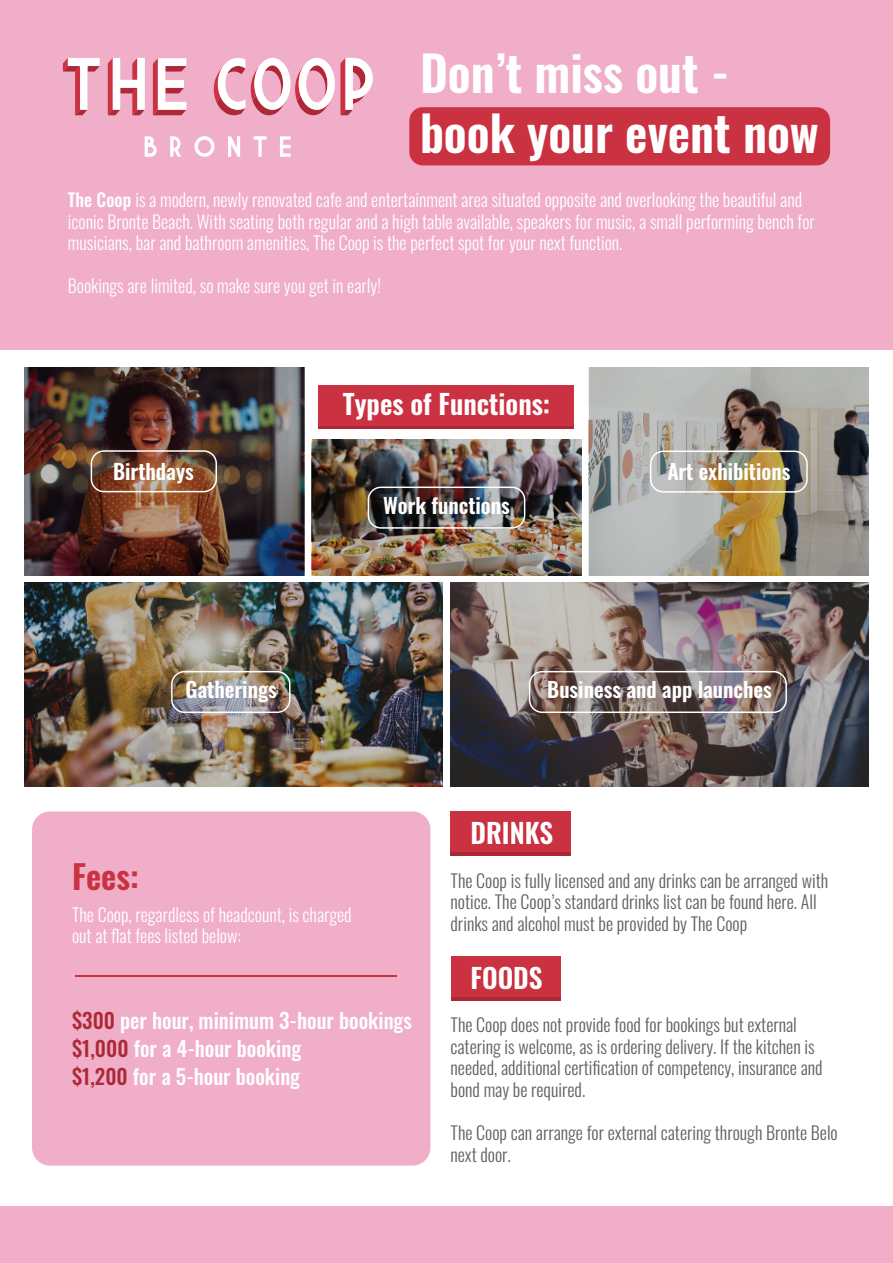
<style>
.page{position:relative;width:893px;height:1263px;background:#fff}
.page>*{position:absolute;margin:0;border:0;box-sizing:border-box;transform-origin:0 0}
.t1{font:600 48.6px/60px "Oswald";color:#fff}
.t2{font:600 33px "Oswald";color:#ca3141}
.t3{font:600 27.15px "Oswald";color:#fff}
.t4{font:500 21px/28px "Oswald";color:#fff}
.t5{font:600 21px "Oswald";color:#fff}
.t6{font:300 18px/21.6px "Oswald";color:#fff}
.t7{font:300 18px/21.6px "Oswald";color:#606160}
.s1{font-weight:500}
.s2{color:#ad2836}
</style>
<div class="page">
<div style="left:0;top:0;width:893px;height:349px;background:#f0aec8"></div>
<div style="left:409px;top:107px;width:421px;height:58px;background:#ca3141;border-radius:13px"></div>
<div style="left:0;top:1206px;width:893px;height:57px;background:#f0aec8"></div>
<div style="left:319px;top:388px;width:255px;height:41px;background:linear-gradient(to right,#ad2836,#ad2836)"></div>
<div style="left:319px;top:385px;width:255px;height:40px;background:#ca3141"></div>
<img style="left:25px;top:367px;width:279px;height:209px">
<img style="left:312px;top:439px;width:269px;height:137px">
<img style="left:589px;top:367px;width:280px;height:209px">
<img style="left:25px;top:582px;width:418px;height:204px">
<img style="left:450px;top:582px;width:419px;height:204px">
<div style="left:32px;top:811px;width:398px;height:354px;background:#f0aec8;border-radius:18px"></div>
<div style="left:451px;top:815px;width:120px;height:41px;background:#ad2836"></div>
<div style="left:451px;top:811px;width:120px;height:41px;background:#ca3141"></div>
<div style="left:451px;top:960px;width:109px;height:41px;background:#ad2836"></div>
<div style="left:451px;top:956px;width:109px;height:41px;background:#ca3141"></div>
<hr style="left:75px;top:976px;width:322px;height:1px;background:#ca3141">
<div style="left:91px;top:450px;width:126px;height:42px;border:2px solid #fff;border-radius:13px"></div>
<div style="left:368px;top:487px;width:157px;height:42px;border:2px solid #fff;border-radius:13px"></div>
<div style="left:650px;top:450px;width:158px;height:43px;border:2px solid #fff;border-radius:13px"></div>
<div style="left:529px;top:671px;width:258px;height:42px;border:2px solid #fff;border-radius:13px"></div>
<div style="left:171px;top:671px;width:120px;height:42px;border:2px solid #fff;border-radius:13px"></div>
<svg style="left:145px;top:136px;width:12px;height:21px"></svg>
<svg style="left:170px;top:136px;width:11px;height:21px"></svg>
<svg style="left:195px;top:136px;width:20px;height:21px"></svg>
<svg style="left:228px;top:136px;width:12px;height:21px"></svg>
<svg style="left:254px;top:136px;width:12px;height:21px"></svg>
<svg style="left:280px;top:136px;width:11px;height:21px"></svg>
<svg style="left:63px;top:58px;width:37px;height:57px"></svg>
<svg style="left:214px;top:58px;width:31px;height:57px"></svg>
<svg style="left:153px;top:58px;width:33px;height:57px"></svg>
<svg style="left:108px;top:58px;width:37px;height:57px"></svg>
<svg style="left:251px;top:58px;width:122px;height:57px"></svg>
<h1 class="t1" style="left:420px;top:39px;width:400px">Don’t miss out - book your event now</h1>
<p class="t6" style="left:68px;top:187px;width:749px"><span class="s1">The Coop</span> is a modern, newly renovated cafe and entertainment area situated opposite and overlooking the beautiful and iconic Bronte Beach. With seating both regular and a high table available, speakers for music, a small performing bench for musicians, bar and bathroom amenities, The Coop is the perfect spot for your next function.</p>
<p class="t6" style="left:68px;top:273px;width:315px">Bookings are limited, so make sure you get in early!</p>
<h3 class="t3" style="left:343px;top:380px;width:209px">Types of Functions:</h3>
<p class="t5" style="left:113px;top:453px;width:82px">Birthdays</p>
<p class="t5" style="left:667px;top:453px;width:125px">Art exhibitions</p>
<p class="t5" style="left:383px;top:486px;width:128px">Work functions</p>
<p class="t5" style="left:186px;top:671px;width:93px">Gatherings</p>
<p class="t5" style="left:547px;top:671px;width:226px">Business and app launches</p>
<h2 class="t2" style="left:72px;top:847px;width:68px">Fees:</h2>
<p class="t6" style="left:72px;top:902px;width:281px">The Coop, regardless of headcount, is charged out at flat fees listed below:</p>
<p class="t4" style="left:72px;top:1004px;width:341px"><span class="s2">$300</span> per hour, minimum 3-hour bookings <span class="s2">$1,000</span> for a 4-hour booking<br><span class="s2">$1,200</span> for a 5-hour booking</p>
<h3 class="t3" style="left:470px;top:808px;width:84px">DRINKS</h3>
<p class="t7" style="left:451px;top:868px;width:379px">The Coop is fully licensed and any drinks can be arranged with notice. The Coop’s standard drinks list can be found here. All drinks and alcohol must be provided by The Coop</p>
<h3 class="t3" style="left:470px;top:953px;width:74px">FOODS</h3>
<p class="t7" style="left:451px;top:1012px;width:374px">The Coop does not provide food for bookings but external catering is welcome, as is ordering delivery. If the kitchen is needed, additional certification of competency, insurance and bond may be required.</p>
<p class="t7" style="left:451px;top:1120px;width:389px">The Coop can arrange for external catering through Bronte Belo next door.</p>
</div>
